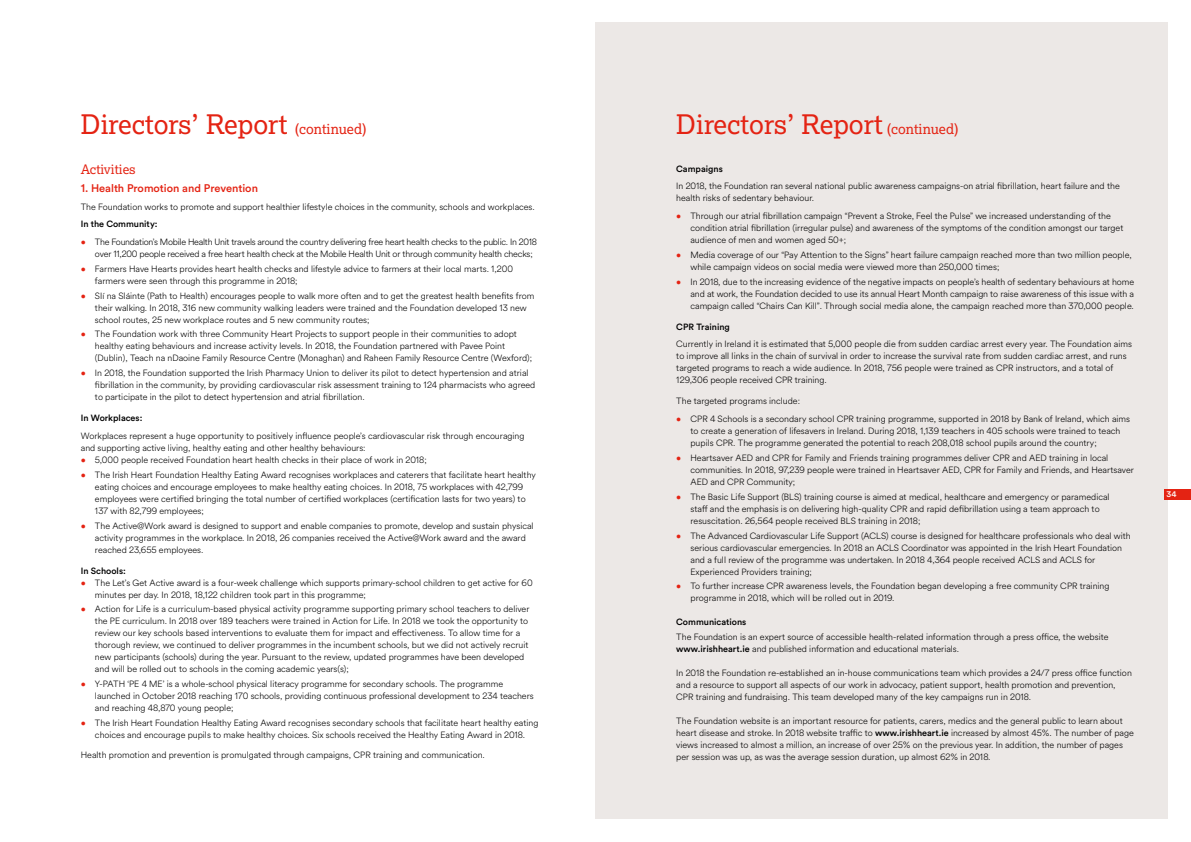
<style>
.page{position:relative;width:1191px;height:842px;background:#fff}
.page>*{position:absolute;margin:0;border:0;box-sizing:border-box;transform-origin:0 0}
.t1{font:27px "Lexia";color:#e42313}
.t2{font:13px "Lexia";color:#e42313}
.t3{font:500 11px "Circular Air Pro";color:#e42313}
.t4{font:300 9px/12px "Circular Air Pro";color:#000}
.t5{font:300 9px/12px "Circular Air Pro";letter-spacing:-.025em;color:#000}
.t6{font:500 9px "Circular Air Pro";color:#000}
.t7{font:500 8px "Circular Air Pro";color:#fff}
.s1{font-size:14px}
.s2{color:#e42313}
.s3{font-weight:500}
</style>
<div class="page">
<div style="left:595px;top:23px;width:573px;height:796px;background:#ece8e6"></div>
<div style="left:1164px;top:490px;width:27px;height:10px;background:#e42313"></div>
<h1 class="t1" style="left:81px;top:107px;width:287px">Directors’ Report <span class="s1">(continued)</span></h1>
<h2 class="t2" style="left:81px;top:161px;width:56px">Activities</h2>
<p class="t3" style="left:81px;top:181px;width:179px">1. Health Promotion and Prevention</p>
<p class="t4" style="left:81px;top:200px;width:455px">The Foundation works to promote and support healthier lifestyle choices in the community, schools and workplaces.</p>
<p class="t6" style="left:81px;top:218px;width:78px">In the Community:</p>
<p class="t5" style="left:95px;top:235px;width:443px;text-indent:-14px"><span class="s2">•</span> The Foundation’s Mobile Health Unit travels around the country delivering free heart health checks to the public. In 2018 over 11,200 people received a free heart health check at the Mobile Health Unit or through community health checks;</p>
<p class="t4" style="left:95px;top:262px;width:419px;text-indent:-14px"><span class="s2">•</span> Farmers Have Hearts provides heart health checks and lifestyle advice to farmers at their local marts. 1,200 farmers were seen through this programme in 2018;</p>
<p class="t4" style="left:95px;top:289px;width:441px;text-indent:-14px"><span class="s2">•</span> SIí na Sláinte (Path to Health) encourages people to walk more often and to get the greatest health benefits from their walking. In 2018, 316 new community walking leaders were trained and the Foundation developed 13 new school routes, 25 new workplace routes and 5 new community routes;</p>
<p class="t4" style="left:95px;top:328px;width:439px;text-indent:-14px"><span class="s2">•</span> The Foundation work with three Community Heart Projects to support people in their communities to adopt healthy eating behaviours and increase activity levels. In 2018, the Foundation partnered with Pavee Point (Dublin), Teach na nDaoine Family Resource Centre (Monaghan) and Raheen Family Resource Centre (Wexford);</p>
<p class="t4" style="left:95px;top:367px;width:442px;text-indent:-14px"><span class="s2">•</span> In 2018, the Foundation supported the Irish Pharmacy Union to deliver its pilot to detect hypertension and atrial fibrillation in the community, by providing cardiovascular risk assessment training to 124 pharmacists who agreed to participate in the pilot to detect hypertension and atrial fibrillation.</p>
<p class="t6" style="left:81px;top:412px;width:63px">In Workplaces:</p>
<p class="t4" style="left:81px;top:429px;width:445px">Workplaces represent a huge opportunity to positively influence people’s cardiovascular risk through encouraging and supporting active living, healthy eating and other healthy behaviours:</p>
<p class="t4" style="left:81px;top:453px;width:347px"><span class="s2">•</span> 5,000 people received Foundation heart health checks in their place of work in 2018;</p>
<p class="t4" style="left:95px;top:468px;width:442px;text-indent:-14px"><span class="s2">•</span> The Irish Heart Foundation Healthy Eating Award recognises workplaces and caterers that facilitate heart healthy eating choices and encourage employees to make healthy eating choices. In 2018, 75 workplaces with 42,799 employees were certified bringing the total number of certified workplaces (certification lasts for two years) to 137 with 82,799 employees;</p>
<p class="t4" style="left:95px;top:519px;width:440px;text-indent:-14px"><span class="s2">•</span> The Active@Work award is designed to support and enable companies to promote, develop and sustain physical activity programmes in the workplace. In 2018, 26 companies received the Active@Work award and the award reached 23,655 employees.</p>
<p class="t6" style="left:81px;top:564px;width:47px">In Schools:</p>
<p class="t4" style="left:95px;top:576px;width:439px;text-indent:-14px"><span class="s2">•</span> The Let’s Get Active award is a four-week challenge which supports primary-school children to get active for 60 minutes per day. In 2018, 18,122 children took part in this programme;</p>
<p class="t4" style="left:95px;top:603px;width:436px;text-indent:-14px"><span class="s2">•</span> Action for Life is a curriculum-based physical activity programme supporting primary school teachers to deliver the PE curriculum. In 2018 over 189 teachers were trained in Action for Life. In 2018 we took the opportunity to review our key schools based interventions to evaluate them for impact and effectiveness. To allow time for a thorough review, we continued to deliver programmes in the incumbent schools, but we did not actively recruit new participants (schools) during the year. Pursuant to the review, updated programmes have been developed and will be rolled out to schools in the coming academic years(s);</p>
<p class="t4" style="left:95px;top:678px;width:440px;text-indent:-14px"><span class="s2">•</span> Y-PATH ‘PE 4 ME’ is a whole-school physical literacy programme for secondary schools. The programme launched in October 2018 reaching 170 schools, providing continuous professional development to 234 teachers and reaching 48,870 young people;</p>
<p class="t4" style="left:81px;top:717px;width:459px;text-align:center"><span class="s2">•</span> The Irish Heart Foundation Healthy Eating Award recognises secondary schools that facilitate heart healthy eating choices and encourage pupils to make healthy choices. Six schools received the Healthy Eating Award in 2018.</p>
<p class="t4" style="left:81px;top:748px;width:405px">Health promotion and prevention is promulgated through campaigns, CPR training and communication.</p>
<h1 class="t1" style="left:676px;top:107px;width:284px">Directors’ Report <span class="s1">(continued)</span></h1>
<p class="t6" style="left:676px;top:162px;width:48px">Campaigns</p>
<p class="t4" style="left:676px;top:180px;width:445px">In 2018, the Foundation ran several national public awareness campaigns-on atrial fibrillation, heart failure and the health risks of sedentary behaviour.</p>
<p class="t4" style="left:690px;top:210px;width:434px;text-indent:-14px"><span class="s2">•</span> Through our atrial fibrillation campaign “Prevent a Stroke, Feel the Pulse” we increased understanding of the condition atrial fibrillation (irregular pulse) and awareness of the symptoms of the condition amongst our target audience of men and women aged 50+;</p>
<p class="t4" style="left:690px;top:248px;width:443px;text-indent:-14px"><span class="s2">•</span> Media coverage of our “Pay Attention to the Signs” heart failure campaign reached more than two million people, while campaign videos on social media were viewed more than 250,000 times;</p>
<p class="t4" style="left:690px;top:275px;width:445px;text-align:justify;text-indent:-14px"><span class="s2">•</span> In 2018, due to the increasing evidence of the negative impacts on people’s health of sedentary behaviours at home and at work, the Foundation decided to use its annual Heart Month campaign to raise awareness of this issue with a campaign called “Chairs Can Kill”. Through social media alone, the campaign reached more than 370,000 people.</p>
<p class="t6" style="left:676px;top:320px;width:55px">CPR Training</p>
<p class="t4" style="left:676px;top:338px;width:457px">Currently in Ireland it is estimated that 5,000 people die from sudden cardiac arrest every year. The Foundation aims to improve all links in the chain of survival in order to increase the survival rate from sudden cardiac arrest, and runs targeted programs to reach a wide audience. In 2018, 756 people were trained as CPR instructors, and a total of 129,306 people received CPR training.</p>
<p class="t4" style="left:676px;top:395px;width:125px">The targeted programs include:</p>
<p class="t4" style="left:690px;top:413px;width:441px;text-indent:-14px"><span class="s2">•</span> CPR 4 Schools is a secondary school CPR training programme, supported in 2018 by Bank of Ireland, which aims to create a generation of lifesavers in Ireland. During 2018, 1,139 teachers in 405 schools were trained to teach pupils CPR. The programme generated the potential to reach 208,018 school pupils around the country;</p>
<p class="t4" style="left:690px;top:451px;width:445px;text-indent:-14px"><span class="s2">•</span> Heartsaver AED and CPR for Family and Friends training programmes deliver CPR and AED training in local communities. In 2018, 97,239 people were trained in Heartsaver AED, CPR for Family and Friends, and Heartsaver<br>AED and CPR Community;</p>
<p class="t4" style="left:690px;top:490px;width:421px;text-indent:-14px"><span class="s2">•</span> The Basic Life Support (BLS) training course is aimed at medical, healthcare and emergency or paramedical staff and the emphasis is on delivering high-quality CPR and rapid defibrillation using a team approach to resuscitation. 26,564 people received BLS training in 2018;</p>
<p class="t4" style="left:690px;top:529px;width:442px;text-indent:-14px"><span class="s2">•</span> The Advanced Cardiovascular Life Support (ACLS) course is designed for healthcare professionals who deal with serious cardiovascular emergencies. In 2018 an ACLS Coordinator was appointed in the Irish Heart Foundation and a full review of the programme was undertaken. In 2018 4,364 people received ACLS and ACLS for Experienced Providers training;</p>
<p class="t4" style="left:690px;top:580px;width:420px;text-indent:-14px"><span class="s2">•</span> To further increase CPR awareness levels, the Foundation began developing a free community CPR training programme in 2018, which will be rolled out in 2019.</p>
<p class="t6" style="left:676px;top:616px;width:72px">Communications</p>
<p class="t4" style="left:676px;top:630px;width:434px">The Foundation is an expert source of accessible health-related information through a press office, the website <span class="s3">www.irishheart.ie</span> and published information and educational materials.</p>
<p class="t4" style="left:676px;top:666px;width:457px">In 2018 the Foundation re-established an in-house communications team which provides a 24/7 press office function and a resource to support all aspects of our work in advocacy, patient support, health promotion and prevention,<br>CPR training and fundraising. This team developed many of the key campaigns run in 2018.</p>
<p class="t4" style="left:676px;top:714px;width:459px">The Foundation website is an important resource for patients, carers, medics and the general public to learn about heart disease and stroke. In 2018 website traffic to <span class="s3">www.irishheart.ie</span> increased by almost 45%. The number of page views increased to almost a million, an increase of over 25% on the previous year. In addition, the number of pages per session was up, as was the average session duration, up almost 62% in 2018.</p>
<p class="t7" style="left:1166px;top:489px;width:11px">34</p>
</div>
